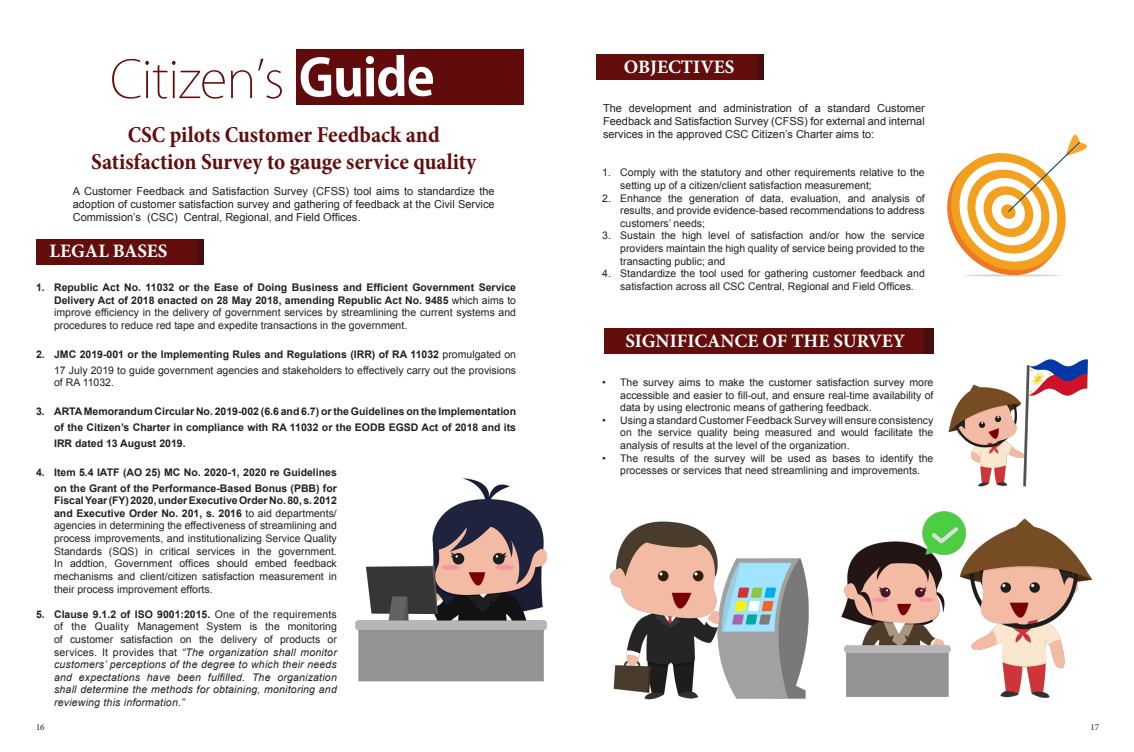
<style>
.page{position:relative;width:1134px;height:752px;background:#fff}
.page>*{position:absolute;margin:0;border:0;box-sizing:border-box;transform-origin:0 0}
.t1{font:200 51px "Koz Go Pr 6 N";letter-spacing:-.02em;color:#620b0c}
.t2{font:700 51px "Koz Go Pr 6 N";color:#fff}
.t3{font:700 condensed 23px "Minion Pro";color:#620d0e}
.t4{font:700 19px "Minion Pro";color:#fff}
.t5{font:11px/13.2px "Arial";color:#231f20;text-align:justify}
.t6{font:10.5px/12.6px "Arial";color:#231f20;text-align:justify}
.t7{font:italic 10.5px/12.6px "Arial";letter-spacing:.02em;color:#231f20;text-align:justify}
.t8{font:700 10.5px/16px "Arial";color:#231f20;text-align:justify}
.t9{font:9px "Minion Pro";color:#231f20}
.s1{font-weight:700}
.s2{font-weight:700;font-style:normal}
.s3{font-style:normal}
</style>
<div class="page">
<div style="left:296px;top:49px;width:228px;height:56px;background:#620b0c"></div>
<div style="left:69px;top:239px;width:135px;height:26px;background:#470e0d"></div>
<div style="left:36px;top:239px;width:160px;height:26px;background:#630e0d"></div>
<div style="left:629px;top:54px;width:135px;height:26px;background:#470e0d"></div>
<div style="left:596px;top:54px;width:160px;height:26px;background:#630e0d"></div>
<div style="left:669px;top:328px;width:264px;height:26px;background:#470e0d"></div>
<div style="left:604px;top:328px;width:320px;height:26px;background:#630e0d"></div>
<svg style="left:947px;top:135px;width:140px;height:142px"></svg>
<img style="left:355px;top:478px;width:192px;height:204px">
<img style="left:610px;top:521px;width:199px;height:179px">
<img style="left:841px;top:511px;width:252px;height:187px">
<img style="left:948px;top:359px;width:141px;height:128px">
<p class="t1" style="left:110px;top:51px;width:176px">Citizen’s</p>
<p class="t2" style="left:299px;top:49px;width:138px">Guide</p>
<p class="t3" style="left:128px;top:119px;width:314px">CSC pilots Customer Feedback and</p>
<p class="t3" style="left:91px;top:146px;width:387px">Satisfaction Survey to gauge service quality</p>
<p class="t5" style="left:73px;top:184px;width:423px">A Customer Feedback and Satisfaction Survey (CFSS) tool aims to standardize the adoption of customer satisfaction survey and gathering of feedback at the Civil Service Commission’s (CSC) Central, Regional, and Field Offices.</p>
<p class="t4" style="left:50px;top:238px;width:119px">LEGAL BASES</p>
<p class="t6" style="left:54px;top:281px;width:463px;text-indent:-18px"><span class="s1">1. Republic Act No. 11032 or the Ease of Doing Business and Efficient Government Service Delivery Act of 2018 enacted on 28 May 2018, amending Republic Act No. 9485</span> which aims to improve efficiency in the delivery of government services by streamlining the current systems and procedures to reduce red tape and expedite transactions in the government.</p>
<p class="t6" style="left:36px;top:346px;width:481px;line-height:16px;text-align:right"><span class="s1">2. JMC 2019-001 or the Implementing Rules and Regulations (IRR) of RA 11032</span> promulgated on<br>17 July 2019 to guide government agencies and stakeholders to effectively carry out the provisions</p>
<p class="t6" style="left:54px;top:376px;width:61px">of RA 11032.</p>
<p class="t8" style="left:54px;top:403px;width:463px;text-indent:-18px">3. ARTA Memorandum Circular No. 2019-002 (6.6 and 6.7) or the Guidelines on the Implementation of the Citizen’s Charter in compliance with RA 11032 or the EODB EGSD Act of 2018 and its IRR dated 13 August 2019.</p>
<p class="t8" style="left:36px;top:464px;width:302px;text-align:right">4. Item 5.4 IATF (AO 25) MC No. 2020-1, 2020 re Guidelines on the Grant of the Performance-Based Bonus (PBB) for</p>
<p class="t6" style="left:54px;top:494px;width:284px"><span class="s1">Fiscal Year (FY) 2020, under Executive Order No. 80, s. 2012 and Executive Order No. 201, s. 2016</span> to aid departments/ agencies in determining the effectiveness of streamlining and process improvements, and institutionalizing Service Quality Standards (SQS) in critical services in the government.<br>In addtion, Government offices should embed feedback mechanisms and client/citizen satisfaction measurement in their process improvement efforts.</p>
<p class="t7" style="left:54px;top:607px;width:284px;text-indent:-18px"><span class="s2">5. Clause 9.1.2 of ISO 9001:2015.</span> <span class="s3">One of the requirements of the Quality Management System is the monitoring of customer satisfaction on the delivery of products or services. It provides that</span> “The organization shall monitor customers’ perceptions of the degree to which their needs and expectations have been fulfilled. The organization shall determine the methods for obtaining, monitoring and reviewing this information.”</p>
<p class="t4" style="left:624px;top:54px;width:112px">OBJECTIVES</p>
<p class="t5" style="left:603px;top:101px;width:323px">The development and administration of a standard Customer Feedback and Satisfaction Survey (CFSS) for external and internal services in the approved CSC Citizen’s Charter aims to:</p>
<p class="t6" style="left:620px;top:166px;width:306px;text-indent:-18px">1. Comply with the statutory and other requirements relative to the setting up of a citizen/client satisfaction measurement;</p>
<p class="t6" style="left:620px;top:191px;width:306px;text-indent:-18px">2. Enhance the generation of data, evaluation, and analysis of results, and provide evidence-based recommendations to address customers’ needs;</p>
<p class="t6" style="left:620px;top:229px;width:306px;text-indent:-18px">3. Sustain the high level of satisfaction and/or how the service providers maintain the high quality of service being provided to the transacting public; and</p>
<p class="t6" style="left:620px;top:267px;width:306px;text-indent:-18px">4. Standardize the tool used for gathering customer feedback and satisfaction across all CSC Central, Regional and Field Offices.</p>
<p class="t4" style="left:625px;top:327px;width:281px">SIGNIFICANCE OF THE SURVEY</p>
<p class="t6" style="left:620px;top:376px;width:315px;text-indent:-18px">• The survey aims to make the customer satisfaction survey more accessible and easier to fill-out, and ensure real-time availability of data by using electronic means of gathering feedback.</p>
<p class="t6" style="left:620px;top:414px;width:315px;text-indent:-18px">• Using a standard Customer Feedback Survey will ensure consistency on the service quality being measured and would facilitate the analysis of results at the level of the organization.</p>
<p class="t6" style="left:602px;top:451px;width:333px;text-align:center">• The results of the survey will be used as bases to identify the processes or services that need streamlining and improvements.</p>
<p class="t9" style="left:36px;top:720px;width:10px">16</p>
<p class="t9" style="left:1090px;top:721px;width:10px">17</p>
</div>
